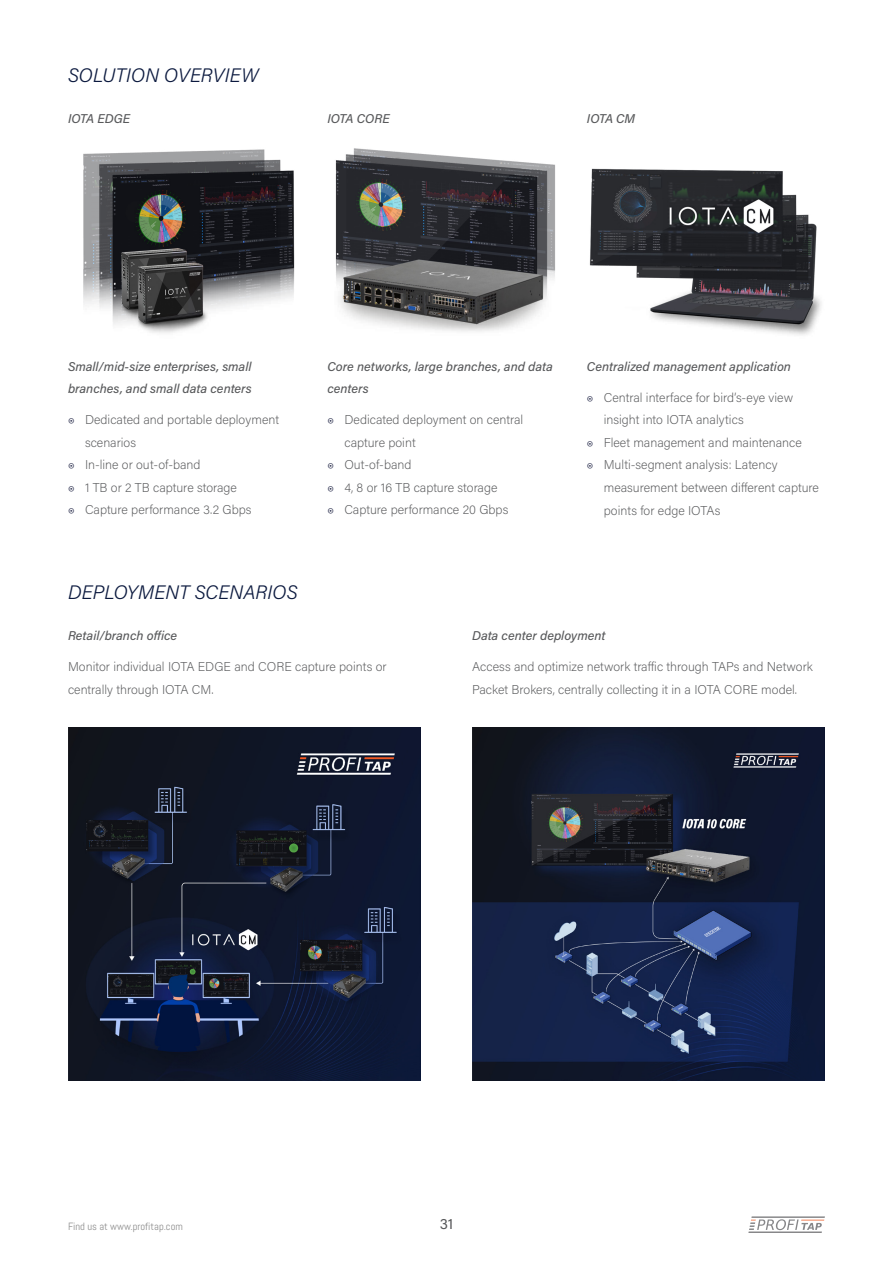
<style>
.page{position:relative;width:893px;height:1263px;background:#fff}
.page>*{position:absolute;margin:0;border:0;box-sizing:border-box;transform-origin:0 0}
.t1{font:italic 300 19.5px "Acumin Pro";letter-spacing:.01em;color:#0c1a3f}
.t2{font:15px "Acumin Variable Concept";color:#58595b}
.t3{font:200 12.75px/22.5px "Acumin Pro";color:#58595b}
.t4{font:italic 500 12.75px/22.5px "Acumin Pro";color:#58595b}
.t5{font:10.5px "Abel";color:#8c8c8c}
.s1{color:#343856}
</style>
<div class="page">
<hr style="left:751px;top:1216px;width:74px;height:2px;background:#121217">
<hr style="left:748px;top:1231px;width:74px;height:2px;background:#121217">
<svg style="left:749px;top:1219px;width:73px;height:11px"></svg>
<hr style="left:801px;top:1219px;width:23px;height:2px;background:#f05921">
<img style="left:83px;top:149px;width:212px;height:184px">
<img style="left:335px;top:148px;width:220px;height:184px">
<img style="left:589px;top:168px;width:232px;height:167px">
<img style="left:68px;top:728px;width:353px;height:353px">
<img style="left:472px;top:728px;width:353px;height:353px">
<h1 class="t1" style="left:68px;top:62px;width:192px">SOLUTION OVERVIEW</h1>
<p class="t4" style="left:68px;top:107px;width:63px">IOTA EDGE</p>
<p class="t4" style="left:327px;top:107px;width:64px">IOTA CORE</p>
<p class="t4" style="left:587px;top:107px;width:50px">IOTA CM</p>
<p class="t4" style="left:68px;top:355px;width:185px">Small/mid-size enterprises, small branches, and small data centers</p>
<p class="t3" style="left:68px;top:408px;width:213px"><span class="s1">◉</span> Dedicated and portable deployment</p>
<p class="t3" style="left:85px;top:431px;width:53px">scenarios</p>
<p class="t3" style="left:68px;top:453px;width:134px"><span class="s1">◉</span> In-line or out-of-band</p>
<p class="t3" style="left:68px;top:476px;width:170px"><span class="s1">◉</span> 1 TB or 2 TB capture storage</p>
<p class="t3" style="left:68px;top:498px;width:185px"><span class="s1">◉</span> Capture performance 3.2 Gbps</p>
<h1 class="t1" style="left:68px;top:579px;width:231px">DEPLOYMENT SCENARIOS</h1>
<p class="t4" style="left:327px;top:355px;width:227px">Core networks, large branches, and data centers</p>
<p class="t3" style="left:327px;top:408px;width:197px"><span class="s1">◉</span> Dedicated deployment on central</p>
<p class="t3" style="left:344px;top:431px;width:73px">capture point</p>
<p class="t3" style="left:327px;top:453px;width:86px"><span class="s1">◉</span> Out-of-band</p>
<p class="t3" style="left:327px;top:476px;width:172px"><span class="s1">◉</span> 4, 8 or 16 TB capture storage</p>
<p class="t3" style="left:327px;top:498px;width:183px"><span class="s1">◉</span> Capture performance 20 Gbps</p>
<p class="t4" style="left:587px;top:355px;width:206px">Centralized management application</p>
<p class="t3" style="left:587px;top:386px;width:208px"><span class="s1">◉</span> Central interface for bird’s-eye view</p>
<p class="t3" style="left:604px;top:408px;width:141px">insight into IOTA analytics</p>
<p class="t3" style="left:587px;top:431px;width:217px"><span class="s1">◉</span> Fleet management and maintenance</p>
<p class="t3" style="left:587px;top:453px;width:192px"><span class="s1">◉</span> Multi-segment analysis: Latency</p>
<p class="t3" style="left:604px;top:476px;width:217px">measurement between different capture</p>
<p class="t3" style="left:604px;top:498px;width:118px">points for edge IOTAs</p>
<p class="t4" style="left:68px;top:624px;width:111px">Retail/branch office</p>
<p class="t3" style="left:68px;top:655px;width:320px">Monitor individual IOTA EDGE and CORE capture points or centrally through IOTA CM.</p>
<p class="t4" style="left:472px;top:624px;width:135px">Data center deployment</p>
<p class="t3" style="left:472px;top:655px;width:342px">Access and optimize network traffic through TAPs and Network<br>Packet Brokers, centrally collecting it in a IOTA CORE model.</p>
<p class="t5" style="left:68px;top:1219px;width:116px">Find us at www.profitap.com</p>
<p class="t2" style="left:440px;top:1213px;width:15px">31</p>
</div>
